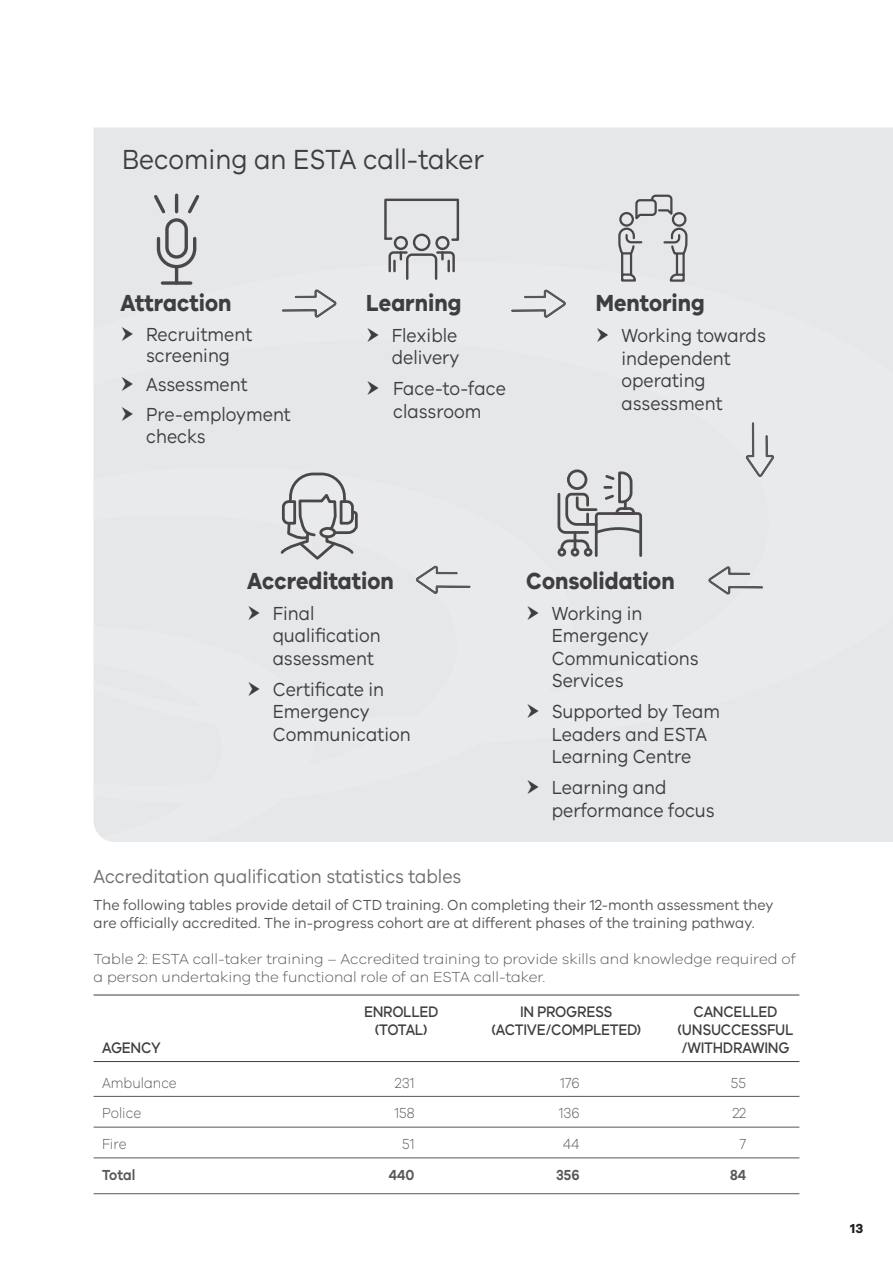
<style>
.page{position:relative;width:893px;height:1263px;background:#fff}
.page>*{position:absolute;margin:0;border:0;box-sizing:border-box;transform-origin:0 0}
.t1{font:28.5px "VIC";color:#3e3e3f;scale:.9 1}
.t2{font:700 24px "VIC";color:#3e3e3f;scale:.9 1}
.t3{font:19.5px/22.5px "VIC";color:#3e3e3f;scale:.9 1}
.t4{font:19.5px "VIC";color:#6c6d70;scale:.9 1}
.t5{font:500 15.75px "VIC";letter-spacing:-.02em;color:#3e3e3f;scale:.9 1}
.t6{font:15px/18px "VIC";color:#57585a;scale:.95 1}
.t7{font:300 15px/18px "VIC";color:#57585a}
.t8{font:300 15px "VIC";color:#57585a;scale:.9 1}
.t9{font:600 15px "VIC";color:#57585a;scale:.9 1}
.t10{font:700 13.5px "VIC";color:#231f20}
</style>
<div class="page">
<div style="left:94px;top:128px;width:799px;height:714px;background:#e6e7e9"></div>
<hr style="left:94px;top:995px;width:705px;height:1px;background:#3e3e3f">
<hr style="left:94px;top:1061px;width:705px;height:1px;background:#3e3e3f">
<hr style="left:94px;top:1096px;width:705px;height:1px;background:#57585a">
<hr style="left:94px;top:1127px;width:705px;height:1px;background:#57585a">
<hr style="left:94px;top:1157px;width:705px;height:1px;background:#57585a">
<hr style="left:94px;top:1193px;width:705px;height:1px;background:#57585a">
<div style="left:94px;top:262px;width:799px;height:481px;background:#e6e7e9"></div>
<div style="left:94px;top:467px;width:479px;height:336px;background:#e6e7e9"></div>
<hr style="left:175px;top:195px;width:3px;height:17px;background:#231f20">
<svg style="left:185px;top:193px;width:14px;height:20px"></svg>
<svg style="left:154px;top:193px;width:14px;height:20px"></svg>
<div style="left:165px;top:218px;width:23px;height:41px;border:3px solid #231f20;border-radius:10px"></div>
<svg style="left:157px;top:235px;width:39px;height:35px"></svg>
<hr style="left:175px;top:267px;width:3px;height:16px;background:#231f20">
<svg style="left:162px;top:281px;width:29px;height:4px"></svg>
<div style="left:413px;top:234px;width:17px;height:17px;border:2px solid #231f20;border-radius:50%"></div>
<div style="left:435px;top:236px;width:15px;height:14px;border:2px solid #231f20;border-radius:50%"></div>
<div style="left:394px;top:236px;width:14px;height:14px;border:2px solid #231f20;border-radius:50%"></div>
<svg style="left:387px;top:250px;width:69px;height:31px;background:#c6c6c8"></svg>
<svg style="left:383px;top:197px;width:77px;height:45px;background:#cdced0"></svg>
<svg style="left:282px;top:289px;width:55px;height:29px;background:#d0d1d3"></svg>
<svg style="left:511px;top:289px;width:55px;height:29px;background:#d0d1d3"></svg>
<hr style="left:630px;top:253px;width:2px;height:22px;background:#231f20">
<hr style="left:621px;top:253px;width:2px;height:22px;background:#231f20">
<svg style="left:620px;top:272px;width:17px;height:11px"></svg>
<hr style="left:676px;top:254px;width:2px;height:20px;background:#231f20">
<hr style="left:682px;top:253px;width:3px;height:22px;background:#231f20">
<svg style="left:669px;top:272px;width:17px;height:11px"></svg>
<svg style="left:617px;top:193px;width:72px;height:63px;background:#c9c9cb"></svg>
<div style="left:567px;top:469px;width:20px;height:21px;border:3px solid #231f20;border-radius:50%"></div>
<svg style="left:556px;top:470px;width:87px;height:87px;background:#c1c1c3"></svg>
<svg style="left:281px;top:473px;width:77px;height:86px;background:#c4c4c6"></svg>
<svg style="left:416px;top:565px;width:55px;height:29px;background:#d0d1d3"></svg>
<svg style="left:708px;top:566px;width:55px;height:29px;background:#cecfd1"></svg>
<svg style="left:745px;top:422px;width:29px;height:55px;background:#d0d1d3"></svg>
<svg style="left:122px;top:326px;width:11px;height:15px"></svg>
<svg style="left:122px;top:377px;width:11px;height:14px"></svg>
<svg style="left:122px;top:406px;width:11px;height:15px"></svg>
<svg style="left:368px;top:327px;width:11px;height:15px"></svg>
<svg style="left:368px;top:381px;width:11px;height:14px"></svg>
<svg style="left:597px;top:328px;width:11px;height:14px"></svg>
<svg style="left:528px;top:605px;width:11px;height:15px"></svg>
<div style="left:369px;top:693px;width:177px;height:51px;background:#e9eaec"></div>
<svg style="left:528px;top:780px;width:11px;height:14px"></svg>
<svg style="left:249px;top:605px;width:11px;height:15px"></svg>
<div style="left:94px;top:626px;width:221px;height:216px;background:#e9eaec"></div>
<h1 class="t1" style="left:122px;top:143px;width:404px">Becoming an ESTA call-taker</h1>
<p class="t2" style="left:121px;top:288px;width:125px">Attraction</p>
<p class="t3" style="left:146px;top:323px;width:119px;line-height:21px">Recruitment screening</p>
<p class="t3" style="left:146px;top:369px;width:162px;line-height:29.5px">Assessment<br>Pre-employment</p>
<p class="t3" style="left:146px;top:425px;width:68px">checks</p>
<p class="t2" style="left:366px;top:288px;width:107px">Learning</p>
<p class="t3" style="left:392px;top:323px;width:77px">Flexible delivery</p>
<p class="t3" style="left:393px;top:377px;width:127px">Face-to-face classroom</p>
<p class="t2" style="left:596px;top:288px;width:123px">Mentoring</p>
<p class="t3" style="left:621px;top:324px;width:162px">Working towards independent operating assessment</p>
<p class="t2" style="left:247px;top:566px;width:164px">Accreditation</p>
<p class="t3" style="left:273px;top:601px;width:122px">Final qualification assessment</p>
<p class="t3" style="left:273px;top:677px;width:155px">Certificate in<br>Emergency<br>Communication</p>
<p class="t2" style="left:526px;top:566px;width:167px">Consolidation</p>
<p class="t3" style="left:552px;top:601px;width:165px">Working in<br>Emergency<br>Communications<br>Services</p>
<p class="t3" style="left:552px;top:700px;width:189px">Supported by Team<br>Leaders and ESTA<br>Learning Centre</p>
<p class="t3" style="left:552px;top:776px;width:183px">Learning and performance focus</p>
<p class="t4" style="left:94px;top:865px;width:410px">Accreditation qualification statistics tables</p>
<p class="t6" style="left:94px;top:895px;width:717px">The following tables provide detail of CTD training. On completing their 12-month assessment they are officially accredited. The in-progress cohort are at different phases of the training pathway.</p>
<p class="t7" style="left:94px;top:949px;width:704px">Table 2: ESTA call-taker training – Accredited training to provide skills and knowledge required of a person undertaking the functional role of an ESTA call-taker.</p>
<p class="t5" style="left:364px;top:1002px;width:84px">ENROLLED</p>
<p class="t5" style="left:520px;top:1002px;width:104px">IN PROGRESS</p>
<p class="t5" style="left:694px;top:1002px;width:95px">CANCELLED</p>
<p class="t5" style="left:375px;top:1020px;width:60px">(TOTAL)</p>
<p class="t5" style="left:491px;top:1020px;width:168px">(ACTIVE/COMPLETED)</p>
<p class="t5" style="left:678px;top:1020px;width:130px">(UNSUCCESSFUL</p>
<p class="t5" style="left:102px;top:1038px;width:67px">AGENCY</p>
<p class="t5" style="left:682px;top:1038px;width:121px">/WITHDRAWING</p>
<p class="t8" style="left:102px;top:1074px;width:85px">Ambulance</p>
<p class="t8" style="left:395px;top:1074px;width:23px">231</p>
<p class="t8" style="left:560px;top:1074px;width:23px">176</p>
<p class="t8" style="left:731px;top:1074px;width:18px">55</p>
<p class="t8" style="left:102px;top:1104px;width:45px">Police</p>
<p class="t8" style="left:394px;top:1104px;width:24px">158</p>
<p class="t8" style="left:559px;top:1104px;width:25px">136</p>
<p class="t8" style="left:732px;top:1104px;width:17px">22</p>
<p class="t8" style="left:102px;top:1135px;width:29px">Fire</p>
<p class="t8" style="left:402px;top:1135px;width:15px">51</p>
<p class="t8" style="left:563px;top:1135px;width:20px">44</p>
<p class="t8" style="left:739px;top:1135px;width:9px">7</p>
<p class="t9" style="left:102px;top:1166px;width:39px">Total</p>
<p class="t9" style="left:389px;top:1166px;width:30px">440</p>
<p class="t9" style="left:556px;top:1166px;width:28px">356</p>
<p class="t9" style="left:730px;top:1166px;width:19px">84</p>
<p class="t10" style="left:850px;top:1220px;width:15px">13</p>
</div>
